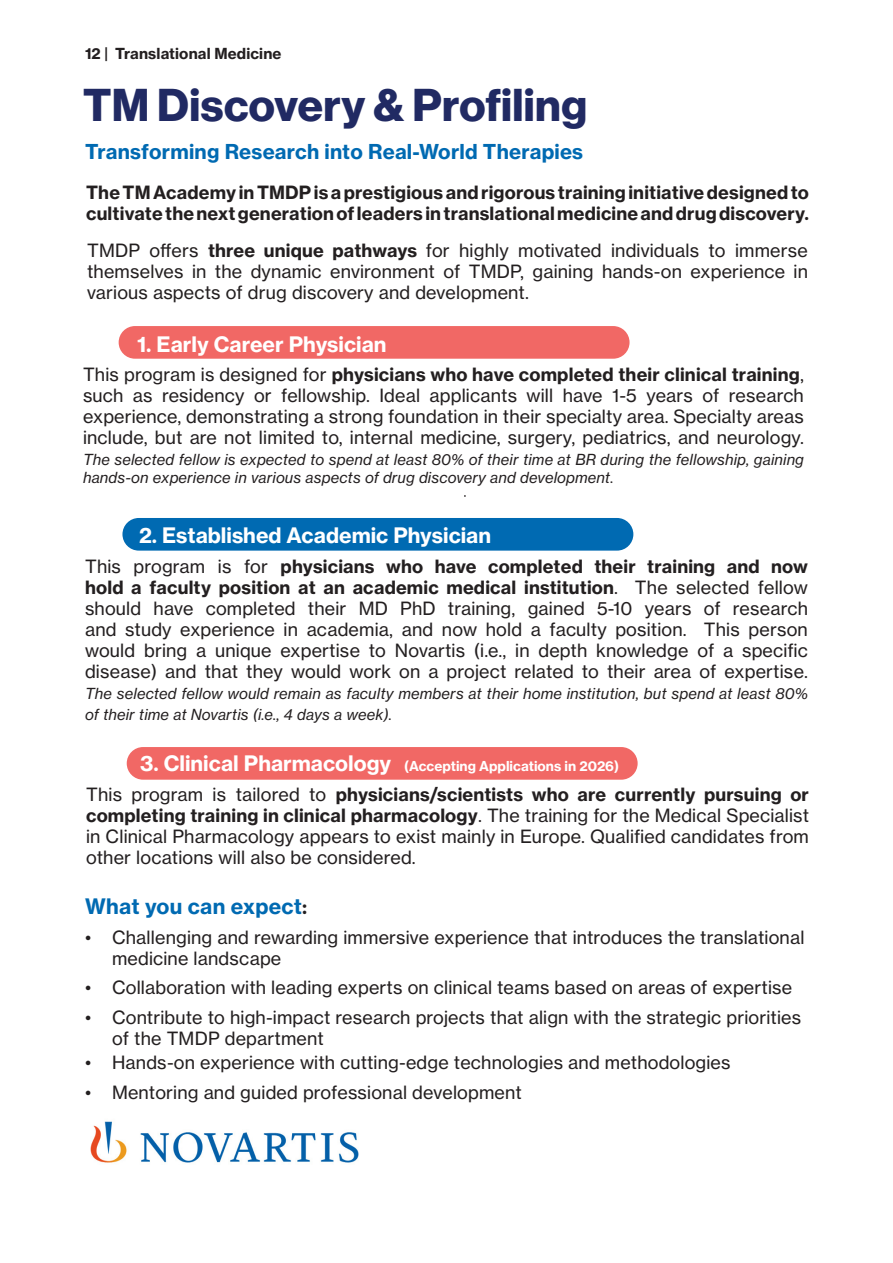
<style>
.page{position:relative;width:893px;height:1263px;background:#fff}
.page>*{position:absolute;margin:0;border:0;box-sizing:border-box;transform-origin:0 0}
.Meeting_name{font:700 45px "Volta Modern Display 75";letter-spacing:.01em;color:#212a63}
.Meeting_name-2{font:700 21px "Volta Modern Text 75";color:#fff}
.Meeting_name-3{font:700 21px "Volta Modern Text 75";letter-spacing:.01em;color:#006ab2}
.Meeting_name-4{font:700 20.25px "Volta Modern Text 75";letter-spacing:.01em;color:#006ab2}
.Meeting_name-5{font:18px/21px "Volta Modern Text 55 Roman";letter-spacing:.01em;color:#231f20;text-align:justify}
.Meeting_name-6{font:700 18px/21px "Volta Modern Text 75";letter-spacing:.01em;color:#231f20}
.Meeting_name-7{font:italic 15px/18px "Volta Modern Text 56";letter-spacing:.01em;color:#231f20}
.Subhead_small_Black{font:700 15px "Volta Modern Text 75";letter-spacing:.01em;color:#231f20}
.Meeting_name-8{font:700 13.5px "Volta Modern Text 75";color:#fff}
.s1{font-family:"Volta Modern Text 75";font-weight:700}
.s2{font-size:21px}
.s3{font-size:19.5px;color:#231f20}
</style>
<div class="page">
<div style="left:127px;top:747px;width:511px;height:33px;background:#f16865;border-radius:16px"></div>
<div style="left:122px;top:518px;width:511px;height:33px;background:#006ab2;border-radius:16px"></div>
<div style="left:119px;top:326px;width:511px;height:33px;background:#f16865;border-radius:16px"></div>
<img style="left:90px;top:1121px;width:269px;height:42px">
<p class="Subhead_small_Black" style="left:85px;top:44px;width:198px">12 | Translational Medicine</p>
<p class="Meeting_name" style="left:83px;top:78px;width:506px">TM Discovery &amp; Profiling</p>
<p class="Meeting_name-4" style="left:85px;top:139px;width:500px">Transforming Research into Real-World Therapies</p>
<p class="Meeting_name-6" style="left:86px;top:182px;width:724px">The TM Academy in TMDP is a prestigious and rigorous training initiative designed to cultivate the next generation of leaders in translational medicine and drug discovery.</p>
<p class="Meeting_name-5" style="left:87px;top:240px;width:722px">TMDP offers <span class="s1">three unique pathways</span> for highly motivated individuals to immerse themselves in the dynamic environment of TMDP, gaining hands-on experience in various aspects of drug discovery and development.</p>
<p class="Meeting_name-2" style="left:137px;top:331px;width:251px">1. Early Career Physician</p>
<p class="Meeting_name-5" style="left:83px;top:364px;width:722px">This program is designed for <span class="s1">physicians who have completed their clinical training</span>, such as residency or fellowship. Ideal applicants will have 1-5 years of research experience, demonstrating a strong foundation in their specialty area. Specialty areas include, but are not limited to, internal medicine, surgery, pediatrics, and neurology.</p>
<p class="Meeting_name-7" style="left:83px;top:451px;width:722px">The selected fellow is expected to spend at least 80% of their time at BR during the fellowship, gaining hands-on experience in various aspects of drug discovery and development.</p>
<p class="Meeting_name-2" style="left:139px;top:522px;width:354px">2. Established Academic Physician</p>
<p class="Meeting_name-5" style="left:85px;top:556px;width:724px">This program is for <span class="s1">physicians who have completed their training and now hold a faculty position at an academic medical institution</span>. The selected fellow should have completed their MD PhD training, gained 5-10 years of research and study experience in academia, and now hold a faculty position. This person would bring a unique expertise to Novartis (i.e., in depth knowledge of a specific disease) and that they would work on a project related to their area of expertise.</p>
<p class="Meeting_name-7" style="left:85px;top:683px;width:724px;line-height:21px">The selected fellow would remain as faculty members at their home institution, but spend at least 80% of their time at Novartis (i.e., 4 days a week).</p>
<p class="Meeting_name-8" style="left:140px;top:758px;width:480px"><span class="s2">3. Clinical Pharmacology</span> (Accepting Applications in 2026)</p>
<p class="Meeting_name-5" style="left:86px;top:783px;width:724px">This program is tailored to <span class="s1">physicians/scientists who are currently pursuing or completing training in clinical pharmacology</span>. The training for the Medical Specialist in Clinical Pharmacology appears to exist mainly in Europe. Qualified candidates from other locations will also be considered.</p>
<p class="Meeting_name-3" style="left:85px;top:893px;width:224px">What you can expect<span class="s3">:</span></p>
<p class="Meeting_name-5" style="left:112px;top:927px;width:694px;text-indent:-27px">• Challenging and rewarding immersive experience that introduces the translational medicine landscape</p>
<p class="Meeting_name-5" style="left:85px;top:977px;width:709px">• Collaboration with leading experts on clinical teams based on areas of expertise</p>
<p class="Meeting_name-5" style="left:112px;top:1007px;width:691px;text-indent:-27px">• Contribute to high-impact research projects that align with the strategic priorities of the TMDP department</p>
<p class="Meeting_name-5" style="left:85px;top:1052px;width:647px">• Hands-on experience with cutting-edge technologies and methodologies</p>
<p class="Meeting_name-5" style="left:85px;top:1082px;width:438px">• Mentoring and guided professional development</p>
</div>
